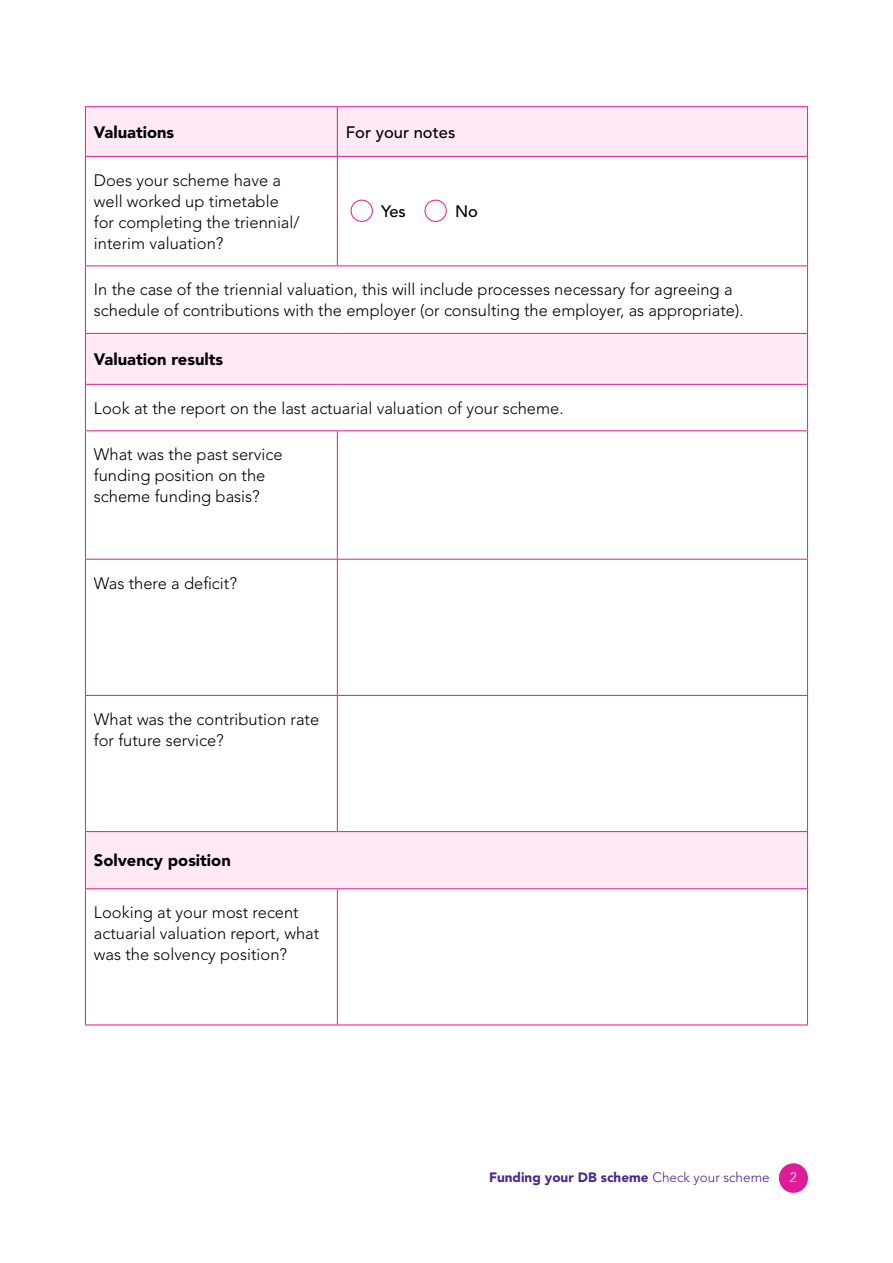
<style>
.page{position:relative;width:893px;height:1263px;background:#fff}
.page>*{position:absolute;margin:0;border:0;box-sizing:border-box;transform-origin:0 0}
.t1{font:300 16.5px/21px "Avenir LT Std";color:#000}
.t2{font:900 16.5px "Avenir LT Std";color:#000}
.t3{font:500 16.5px "Avenir LT Std";color:#000}
.t4{font:900 13.5px "Avenir LT Std";color:#4e258a}
.t5{font:300 13.5px "Avenir LT Std";color:#fff}
.s1{font-weight:300}
</style>
<div class="page">
<div style="left:85px;top:107px;width:252px;height:49px;background:#fee9f5"></div>
<div style="left:337px;top:107px;width:470px;height:49px;background:#fee9f5"></div>
<div style="left:85px;top:333px;width:722px;height:51px;background:#fee9f5"></div>
<div style="left:85px;top:832px;width:722px;height:57px;background:#fee9f5"></div>
<hr style="left:85px;top:107px;width:1px;height:49px;background:#de1b99">
<hr style="left:85px;top:334px;width:1px;height:50px;background:#de1b99">
<hr style="left:85px;top:832px;width:1px;height:56px;background:#de1b99">
<hr style="left:85px;top:106px;width:252px;height:1px;background:#de1b99">
<hr style="left:85px;top:265px;width:252px;height:1px;background:#de1b99">
<hr style="left:85px;top:333px;width:252px;height:1px;background:#de1b99">
<hr style="left:337px;top:333px;width:471px;height:1px;background:#de1b99">
<hr style="left:85px;top:831px;width:252px;height:1px;background:#de1b99">
<hr style="left:337px;top:107px;width:1px;height:49px;background:#de1b99">
<hr style="left:337px;top:106px;width:471px;height:1px;background:#de1b99">
<hr style="left:337px;top:265px;width:471px;height:1px;background:#de1b99">
<hr style="left:337px;top:831px;width:471px;height:1px;background:#de1b99">
<hr style="left:807px;top:107px;width:1px;height:49px;background:#de1b99">
<hr style="left:807px;top:334px;width:1px;height:50px;background:#de1b99">
<hr style="left:807px;top:832px;width:1px;height:56px;background:#de1b99">
<hr style="left:85px;top:157px;width:1px;height:108px;background:#de1b99">
<hr style="left:85px;top:266px;width:1px;height:67px;background:#de1b99">
<hr style="left:85px;top:156px;width:252px;height:1px;background:#de1b99">
<hr style="left:85px;top:384px;width:252px;height:1px;background:#de1b99">
<hr style="left:337px;top:384px;width:471px;height:1px;background:#de1b99">
<hr style="left:85px;top:430px;width:252px;height:1px;background:#de1b99">
<hr style="left:85px;top:559px;width:252px;height:1px;background:#de1b99">
<hr style="left:85px;top:888px;width:252px;height:1px;background:#de1b99">
<hr style="left:337px;top:157px;width:1px;height:108px;background:#de1b99">
<hr style="left:337px;top:156px;width:471px;height:1px;background:#de1b99">
<hr style="left:337px;top:430px;width:471px;height:1px;background:#de1b99">
<hr style="left:337px;top:559px;width:471px;height:1px;background:#de1b99">
<hr style="left:337px;top:888px;width:471px;height:1px;background:#de1b99">
<hr style="left:807px;top:157px;width:1px;height:108px;background:#de1b99">
<hr style="left:807px;top:266px;width:1px;height:67px;background:#de1b99">
<hr style="left:85px;top:385px;width:1px;height:45px;background:#de1b99">
<hr style="left:85px;top:431px;width:1px;height:128px;background:#de1b99">
<hr style="left:85px;top:560px;width:1px;height:135px;background:#de1b99">
<hr style="left:85px;top:696px;width:1px;height:135px;background:#de1b99">
<hr style="left:85px;top:889px;width:1px;height:135px;background:#de1b99">
<hr style="left:85px;top:695px;width:252px;height:1px;background:#de1b99">
<hr style="left:85px;top:1024px;width:252px;height:1px;background:#de1b99">
<hr style="left:337px;top:431px;width:1px;height:128px;background:#de1b99">
<hr style="left:337px;top:560px;width:1px;height:135px;background:#de1b99">
<hr style="left:337px;top:696px;width:1px;height:135px;background:#de1b99">
<hr style="left:337px;top:889px;width:1px;height:135px;background:#de1b99">
<hr style="left:807px;top:385px;width:1px;height:45px;background:#de1b99">
<hr style="left:807px;top:431px;width:1px;height:128px;background:#de1b99">
<hr style="left:807px;top:560px;width:1px;height:135px;background:#de1b99">
<hr style="left:807px;top:696px;width:1px;height:135px;background:#de1b99">
<hr style="left:807px;top:889px;width:1px;height:135px;background:#de1b99">
<hr style="left:337px;top:695px;width:471px;height:1px;background:#de1b99">
<hr style="left:337px;top:1024px;width:471px;height:1px;background:#de1b99">
<div style="left:351px;top:200px;width:22px;height:22px;border:1px solid #de1b99;border-radius:50%"></div>
<div style="left:425px;top:200px;width:22px;height:22px;border:1px solid #de1b99;border-radius:50%"></div>
<div style="left:779px;top:1163px;width:29px;height:30px;background:#de1b99;border-radius:50%"></div>
<p class="t2" style="left:94px;top:122px;width:82px">Valuations</p>
<p class="t3" style="left:346px;top:123px;width:111px">For your notes</p>
<p class="t1" style="left:94px;top:170px;width:207px">Does your scheme have a well worked up timetable for completing the triennial/ interim valuation?</p>
<p class="t3" style="left:381px;top:202px;width:26px">Yes</p>
<p class="t3" style="left:455px;top:202px;width:24px">No</p>
<p class="t1" style="left:94px;top:279px;width:651px">In the case of the triennial valuation, this will include processes necessary for agreeing a schedule of contributions with the employer (or consulting the employer, as appropriate).</p>
<p class="t2" style="left:94px;top:349px;width:131px">Valuation results</p>
<p class="t1" style="left:94px;top:398px;width:471px">Look at the report on the last actuarial valuation of your scheme.</p>
<p class="t1" style="left:94px;top:444px;width:190px">What was the past service funding position on the scheme funding basis?</p>
<p class="t1" style="left:94px;top:573px;width:145px">Was there a deficit?</p>
<p class="t1" style="left:94px;top:709px;width:227px">What was the contribution rate for future service?</p>
<p class="t2" style="left:94px;top:851px;width:138px">Solvency position</p>
<p class="t1" style="left:94px;top:902px;width:227px">Looking at your most recent actuarial valuation report, what was the solvency position?</p>
<p class="t4" style="left:489px;top:1169px;width:282px">Funding your DB scheme <span class="s1">Check your scheme</span></p>
<p class="t5" style="left:790px;top:1170px;width:9px">2</p>
</div>
